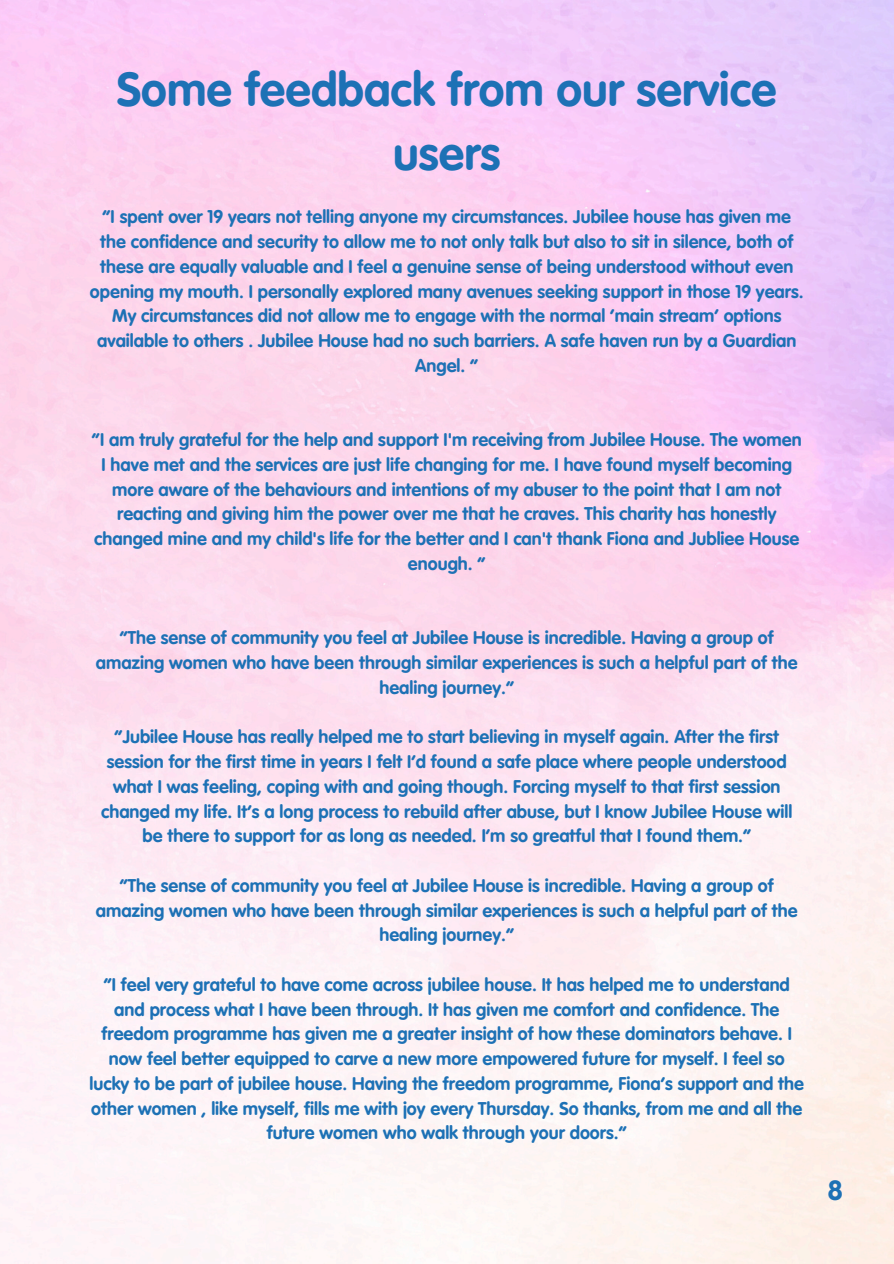
<style>
.page{position:relative;width:894px;height:1264px;background:#fff}
.page>*{position:absolute;margin:0;border:0;box-sizing:border-box;transform-origin:0 0}
.t1{font:700 46.5px/64.2px "VAG Rounded Next";color:#1d71b5;text-align:center}
.t2{font:700 27px "VAG Rounded Next";color:#1d71b5}
.t3{font:700 18px/24.8px "VAG Rounded Next";color:#1d71b5;text-align:center}
</style>
<div class="page">
<p class="t1" style="left:117px;top:56px;width:661px">Some feedback from our service users</p>
<h1 class="t3" style="left:90px;top:204px;width:715px">“I spent over 19 years not telling anyone my circumstances. Jubilee house has given me the confidence and security to allow me to not only talk but also to sit in silence, both of these are equally valuable and I feel a genuine sense of being understood without even opening my mouth. I personally explored many avenues seeking support in those 19 years.<br>My circumstances did not allow me to engage with the normal ‘main stream’ options available to others . Jubilee House had no such barriers. A safe haven run by a Guardian Angel. “</h1>
<p class="t3" style="left:92px;top:427px;width:711px">“I am truly grateful for the help and support I'm receiving from Jubilee House. The women I have met and the services are just life changing for me. I have found myself becoming more aware of the behaviours and intentions of my abuser to the point that I am not reacting and giving him the power over me that he craves. This charity has honestly changed mine and my child's life for the better and I can't thank Fiona and Jubliee House enough. “</p>
<p class="t3" style="left:96px;top:625px;width:703px">“The sense of community you feel at Jubilee House is incredible. Having a group of amazing women who have been through similar experiences is such a helpful part of the healing journey.“</p>
<p class="t3" style="left:101px;top:724px;width:692px">“Jubilee House has really helped me to start believing in myself again. After the first session for the first time in years I felt I’d found a safe place where people understood what I was feeling, coping with and going though. Forcing myself to that first session changed my life. It’s a long process to rebuild after abuse, but I know Jubilee House will be there to support for as long as needed. I’m so greatful that I found them.”</p>
<p class="t3" style="left:96px;top:872px;width:703px">“The sense of community you feel at Jubilee House is incredible. Having a group of amazing women who have been through similar experiences is such a helpful part of the healing journey.”</p>
<p class="t3" style="left:90px;top:971px;width:715px">“I feel very grateful to have come across jubilee house. It has helped me to understand and process what I have been through. It has given me comfort and confidence. The freedom programme has given me a greater insight of how these dominators behave. I now feel better equipped to carve a new more empowered future for myself. I feel so lucky to be part of jubilee house. Having the freedom programme, Fiona’s support and the other women , like myself, fills me with joy every Thursday. So thanks, from me and all the future women who walk through your doors.”</p>
<p class="t2" style="left:827px;top:1170px;width:16px">8</p>
</div>
